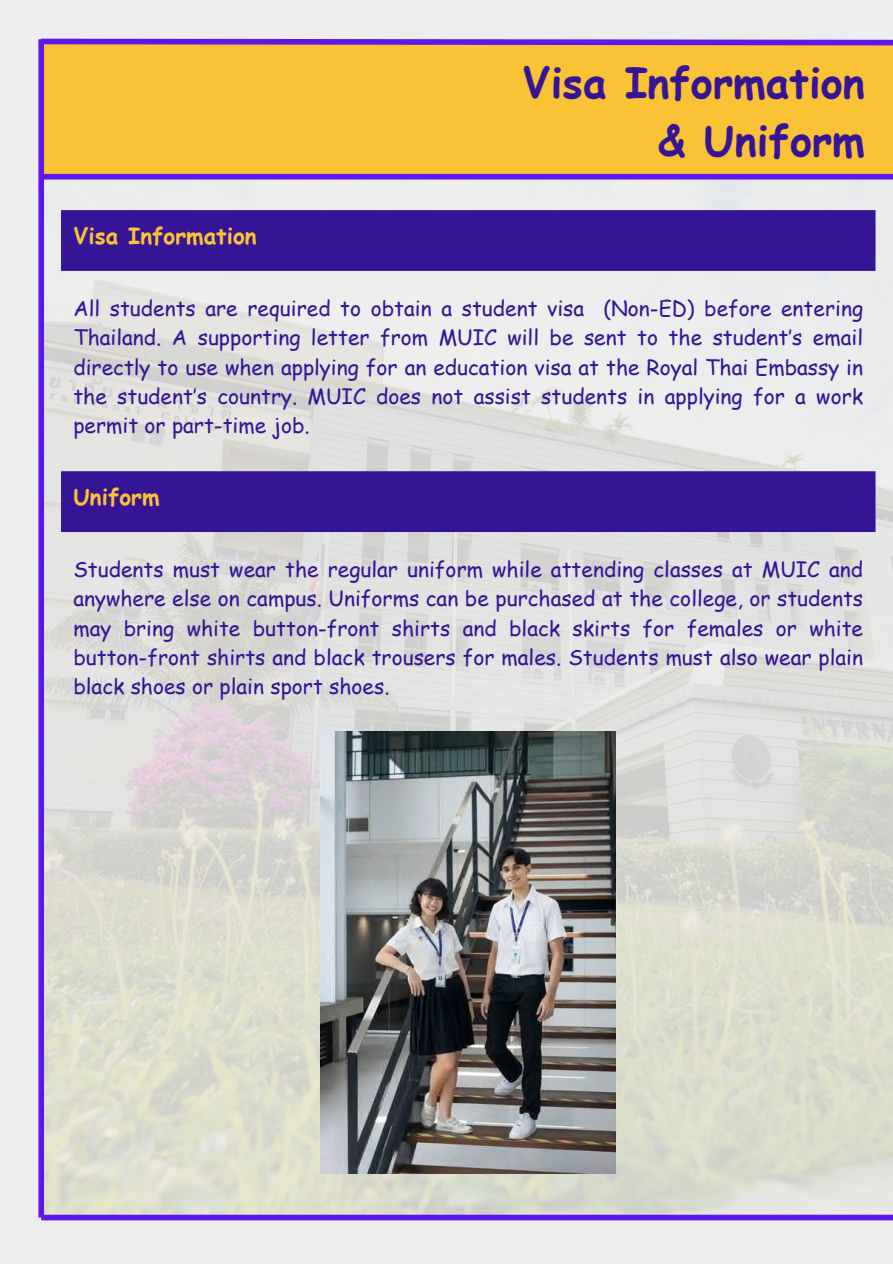
<style>
.page{position:relative;width:893px;height:1264px;background:#fff}
.page>*{position:absolute;margin:0;border:0;box-sizing:border-box;transform-origin:0 0}
.t1{font:700 42px/58.5px "Comic Sans MS";color:#361496;text-align:right}
.t2{font:700 22.5px "Comic Sans MS";color:#f9c335}
.t3{font:21px/29.2px "Comic Sans MS";color:#361496;text-align:justify}
</style>
<div class="page">
<div style="left:0;top:0;width:892px;height:1263px;background:#ededed"></div>
<div style="left:45px;top:43px;width:847px;height:134px;background:#f9c335"></div>
<img style="left:45px;top:179px;width:847px;height:1035px">
<div style="left:38px;top:39px;width:6px;height:1178px;background:#5e17eb"></div>
<svg style="left:38px;top:38px;width:854px;height:10px"></svg>
<div style="left:41px;top:1214px;width:851px;height:6px;background:#5e17eb"></div>
<svg style="left:61px;top:210px;width:814px;height:322px"></svg>
<img style="left:320px;top:731px;width:295px;height:442px">
<div style="left:41px;top:174px;width:851px;height:5px;background:#5e17eb"></div>
<p class="t2" style="left:73px;top:219px;width:185px">Visa Information</p>
<h1 class="t1" style="left:522px;top:51px;width:344px">Visa Information &amp; Uniform</h1>
<p class="t3" style="left:73px;top:293px;width:791px">All students are required to obtain a student visa (Non-ED) before entering Thailand. A supporting letter from MUIC will be sent to the student’s email directly to use when applying for an education visa at the Royal Thai Embassy in the student’s country. MUIC does not assist students in applying for a work permit or part-time job.</p>
<p class="t2" style="left:73px;top:480px;width:88px">Uniform</p>
<p class="t3" style="left:73px;top:554px;width:791px">Students must wear the regular uniform while attending classes at MUIC and anywhere else on campus. Uniforms can be purchased at the college, or students may bring white button-front shirts and black skirts for females or white button-front shirts and black trousers for males. Students must also wear plain black shoes or plain sport shoes.</p>
</div>
